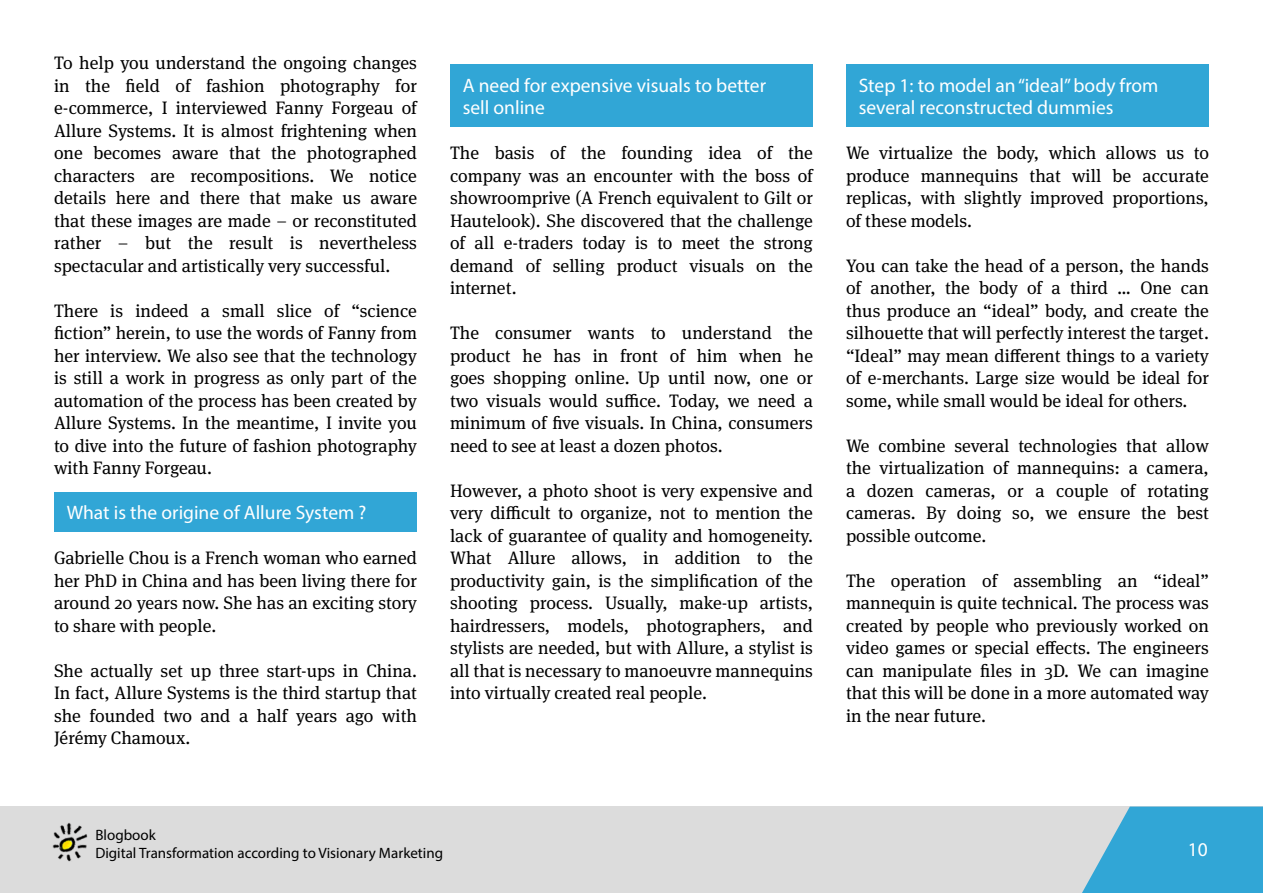
<style>
.page{position:relative;width:1263px;height:893px;background:#fff}
.page>*{position:absolute;margin:0;border:0;box-sizing:border-box;transform-origin:0 0}
.t1{font:19.5px/22.5px "Myriad Pro";color:#fff}
.t2{font:18px/22.5px "Meta Serif Pro";color:#000;text-align:justify}
.t3{font:15px "Myriad Pro";color:#000}
</style>
<div class="page">
<div style="left:0;top:807px;width:1263px;height:86px;background:#dcdcdc"></div>
<svg style="left:1082px;top:807px;width:181px;height:86px;background:#47add6"></svg>
<img style="left:52px;top:823px;width:36px;height:39px">
<div style="left:54px;top:492px;width:363px;height:40px;background:#31a6d6"></div>
<div style="left:450px;top:64px;width:363px;height:63px;background:#31a6d6"></div>
<div style="left:846px;top:64px;width:363px;height:63px;background:#31a6d6"></div>
<p class="t2" style="left:54px;top:51px;width:364px">To help you understand the ongoing changes in the field of fashion photography for e-commerce, I interviewed Fanny Forgeau of Allure Systems. It is almost frightening when one becomes aware that the photographed characters are recompositions. We notice details here and there that make us aware that these images are made – or reconstituted rather – but the result is nevertheless spectacular and artistically very successful.</p>
<p class="t2" style="left:54px;top:298px;width:364px">There is indeed a small slice of “science fiction” herein, to use the words of Fanny from her interview. We also see that the technology is still a work in progress as only part of the automation of the process has been created by Allure Systems. In the meantime, I invite you to dive into the future of fashion photography with Fanny Forgeau.</p>
<p class="t1" style="left:67px;top:501px;width:301px">What is the origine of Allure System ?</p>
<p class="t2" style="left:54px;top:546px;width:364px">Gabrielle Chou is a French woman who earned her PhD in China and has been living there for around 20 years now. She has an exciting story to share with people.</p>
<p class="t2" style="left:54px;top:658px;width:364px">She actually set up three start-ups in China.<br>In fact, Allure Systems is the third startup that she founded two and a half years ago with Jérémy Chamoux.</p>
<p class="t1" style="left:463px;top:74px;width:305px">A need for expensive visuals to better sell online</p>
<p class="t2" style="left:450px;top:141px;width:364px">The basis of the founding idea of the company was an encounter with the boss of showroomprive (A French equivalent to Gilt or Hautelook). She discovered that the challenge of all e-traders today is to meet the strong demand of selling product visuals on the internet.</p>
<p class="t2" style="left:450px;top:321px;width:364px">The consumer wants to understand the product he has in front of him when he goes shopping online. Up until now, one or two visuals would suffice. Today, we need a minimum of five visuals. In China, consumers need to see at least a dozen photos.</p>
<p class="t2" style="left:450px;top:478px;width:364px">However, a photo shoot is very expensive and very difficult to organize, not to mention the lack of guarantee of quality and homogeneity.<br>What Allure allows, in addition to the productivity gain, is the simplification of the shooting process. Usually, make-up artists, hairdressers, models, photographers, and stylists are needed, but with Allure, a stylist is all that is necessary to manoeuvre mannequins into virtually created real people.</p>
<p class="t1" style="left:859px;top:74px;width:301px">Step 1: to model an “ideal” body from several reconstructed dummies</p>
<p class="t2" style="left:846px;top:141px;width:364px">We virtualize the body, which allows us to produce mannequins that will be accurate replicas, with slightly improved proportions, of these models.</p>
<p class="t2" style="left:846px;top:253px;width:364px">You can take the head of a person, the hands of another, the body of a third … One can thus produce an “ideal” body, and create the silhouette that will perfectly interest the target. “Ideal” may mean different things to a variety of e-merchants. Large size would be ideal for some, while small would be ideal for others.</p>
<p class="t2" style="left:846px;top:433px;width:364px">We combine several technologies that allow the virtualization of mannequins: a camera, a dozen cameras, or a couple of rotating cameras. By doing so, we ensure the best possible outcome.</p>
<p class="t2" style="left:846px;top:568px;width:364px">The operation of assembling an “ideal” mannequin is quite technical. The process was created by people who previously worked on video games or special effects. The engineers can manipulate files in 3D. We can imagine that this will be done in a more automated way in the near future.</p>
<p class="t3" style="left:95px;top:826px;width:62px">Blogbook</p>
<p class="t3" style="left:95px;top:844px;width:349px">Digital Transformation according to Visionary Marketing</p>
<p class="t1" style="left:1188px;top:837px;width:22px">10</p>
</div>
